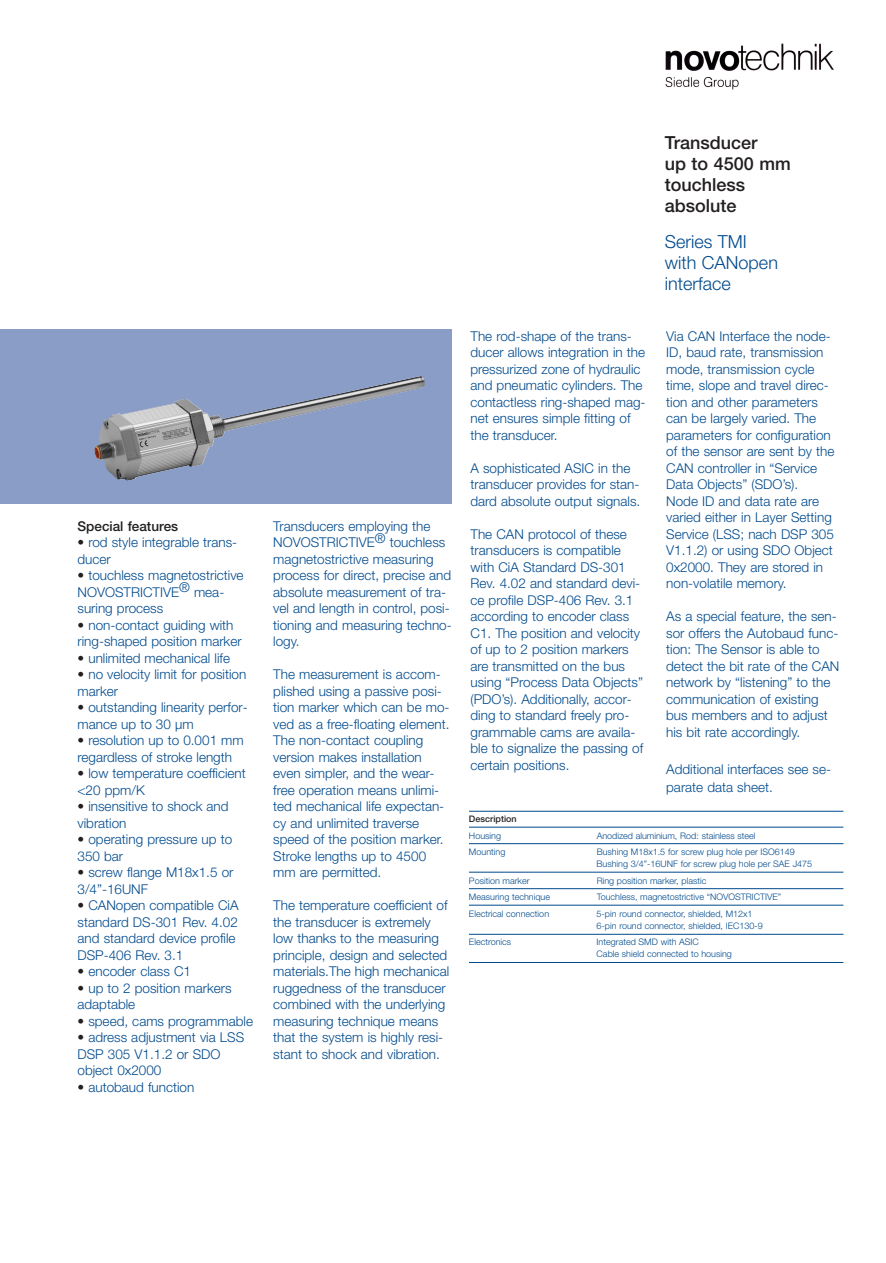
<style>
.page{position:relative;width:886px;height:1263px;background:#fff}
.page>*{position:absolute;margin:0;border:0;box-sizing:border-box;transform-origin:0 0}
.t1{font:500 18px/21px "Helvetica Neue";color:#231f20}
.t2{font:300 18px/21px "Helvetica Neue";color:#004a8d}
.t3{font:300 13.5px/16.5px "Helvetica Neue";color:#004a8d}
.t4{font:500 13.5px "Helvetica Neue";color:#231f20}
.t5{font:300 9px/12px "Helvetica Neue";color:#004a8d}
.t6{font:500 9px "Helvetica Neue";color:#231f20}
.s1{color:#231f20}
</style>
<div class="page">
<div style="left:0;top:330px;width:452px;height:174px;background:#8a9dc7"></div>
<img style="left:665px;top:43px;width:169px;height:47px">
<img style="left:95px;top:376px;width:329px;height:105px">
<hr style="left:469px;top:811px;width:374px;height:1px;background:#004a8d">
<hr style="left:469px;top:827px;width:374px;height:1px;background:#004a8d">
<hr style="left:469px;top:843px;width:374px;height:1px;background:#004a8d">
<hr style="left:469px;top:872px;width:374px;height:1px;background:#004a8d">
<hr style="left:469px;top:888px;width:374px;height:1px;background:#004a8d">
<hr style="left:469px;top:905px;width:374px;height:1px;background:#004a8d">
<hr style="left:469px;top:934px;width:374px;height:1px;background:#004a8d">
<hr style="left:469px;top:962px;width:374px;height:1px;background:#004a8d">
<p class="t4" style="left:77px;top:521px;width:102px">Special features</p>
<p class="t3" style="left:77px;top:534px;width:161px"><span class="s1">•</span> rod style integrable trans&shy;ducer</p>
<p class="t3" style="left:77px;top:567px;width:168px"><span class="s1">•</span> touchless magnetostrictive<br>NOVOSTRICTIVE® mea&shy;suring process</p>
<p class="t3" style="left:77px;top:616px;width:166px"><span class="s1">•</span> non-contact guiding with ring-shaped position marker</p>
<p class="t3" style="left:77px;top:649px;width:154px"><span class="s1">•</span> unlimited mechanical life</p>
<p class="t3" style="left:77px;top:666px;width:170px"><span class="s1">•</span> no velocity limit for position marker</p>
<p class="t3" style="left:77px;top:699px;width:172px"><span class="s1">•</span> outstanding linearity perfor&shy;mance up to 30 µm</p>
<p class="t3" style="left:77px;top:732px;width:168px"><span class="s1">•</span> resolution up to 0.001 mm regardless of stroke length</p>
<p class="t3" style="left:77px;top:765px;width:170px"><span class="s1">•</span> low temperature coefficient &lt;20 ppm/K</p>
<p class="t3" style="left:77px;top:798px;width:153px"><span class="s1">•</span> insensitive to shock and vibration</p>
<p class="t3" style="left:77px;top:831px;width:156px"><span class="s1">•</span> operating pressure up to<br>350 bar</p>
<p class="t3" style="left:77px;top:864px;width:157px"><span class="s1">•</span> screw flange M18x1.5 or<br>3/4”-16UNF</p>
<p class="t3" style="left:77px;top:897px;width:162px"><span class="s1">•</span> CANopen compatible CiA standard DS-301 Rev. 4.02 and standard device profile<br>DSP-406 Rev. 3.1</p>
<p class="t3" style="left:77px;top:963px;width:115px"><span class="s1">•</span> encoder class C1</p>
<p class="t3" style="left:77px;top:979px;width:155px"><span class="s1">•</span> up to 2 position markers adaptable</p>
<p class="t3" style="left:77px;top:1012px;width:177px"><span class="s1">•</span> speed, cams programmable</p>
<p class="t3" style="left:77px;top:1029px;width:168px"><span class="s1">•</span> adress adjustment via LSS<br>DSP 305 V1.1.2 or SDO object 0x2000</p>
<p class="t3" style="left:77px;top:1078px;width:118px"><span class="s1">•</span> autobaud function</p>
<p class="t3" style="left:273px;top:517px;width:180px">Transducers employing the<br>NOVOSTRICTIVE® touchless magnetostrictive measuring process for direct, precise and absolute measurement of tra&shy;vel and length in control, posi&shy;tioning and measuring techno&shy;logy.</p>
<p class="t3" style="left:273px;top:666px;width:178px">The measurement is accom&shy;plished using a passive posi&shy;tion marker which can be mo&shy;ved as a free-floating element.<br>The non-contact coupling version makes installation even simpler, and the wear&shy;free operation means unlimi&shy;ted mechanical life expectan&shy;cy and unlimited traverse speed of the position marker.<br>Stroke lengths up to 4500 mm are permitted.</p>
<p class="t3" style="left:273px;top:897px;width:178px">The temperature coefficient of the transducer is extremely low thanks to the measuring principle, design and selected materials.The high mechanical ruggedness of the transducer combined with the underlying measuring technique means that the system is highly resi&shy;stant to shock and vibration.</p>
<p class="t3" style="left:470px;top:327px;width:177px">The rod-shape of the trans&shy;ducer allows integration in the pressurized zone of hydraulic and pneumatic cylinders. The contactless ring-shaped mag&shy;net ensures simple fitting of the transducer.</p>
<p class="t3" style="left:470px;top:459px;width:171px">A sophisticated ASIC in the transducer provides for stan&shy;dard absolute output signals.</p>
<p class="t3" style="left:470px;top:525px;width:174px">The CAN protocol of these transducers is compatible with CiA Standard DS-301<br>Rev. 4.02 and standard devi&shy;ce profile DSP-406 Rev. 3.1 according to encoder class<br>C1. The position and velocity of up to 2 position markers are transmitted on the bus using “Process Data Objects” (PDO’s). Additionally, accor&shy;ding to standard freely pro&shy;grammable cams are availa&shy;ble to signalize the passing of certain positions.</p>
<h1 class="t1" style="left:664px;top:134px;width:127px">Transducer<br>up to 4500 mm touchless absolute</h1>
<h1 class="t2" style="left:664px;top:231px;width:115px">Series TMI with CANopen interface</h1>
<p class="t3" style="left:666px;top:327px;width:170px">Via CAN Interface the node-<br>ID, baud rate, transmission mode, transmission cycle time, slope and travel direc&shy;tion and other parameters can be largely varied. The parameters for configuration of the sensor are sent by the<br>CAN controller in “Service<br>Data Objects” (SDO’s).<br>Node ID and data rate are varied either in Layer Setting<br>Service (LSS; nach DSP 305<br>V1.1.2) or using SDO Object<br>0x2000. They are stored in non-volatile memory.</p>
<p class="t3" style="left:666px;top:608px;width:175px">As a special feature, the sen&shy;sor offers the Autobaud func&shy;tion: The Sensor is able to detect the bit rate of the CAN network by “listening” to the communication of existing bus members and to adjust his bit rate accordingly.</p>
<p class="t3" style="left:666px;top:760px;width:166px;line-height:18px">Additional interfaces see se&shy;parate data sheet.</p>
<p class="t6" style="left:469px;top:816px;width:49px">Description</p>
<p class="t5" style="left:469px;top:829px;width:34px">Housing</p>
<p class="t5" style="left:596px;top:829px;width:160px">Anodized aluminium, Rod: stainless steel</p>
<p class="t5" style="left:469px;top:846px;width:38px">Mounting</p>
<p class="t5" style="left:596px;top:846px;width:217px">Bushing M18x1.5 for screw plug hole per ISO6149<br>Bushing 3/4”-16UNF for screw plug hole per SAE J475</p>
<p class="t5" style="left:469px;top:874px;width:62px">Position marker</p>
<p class="t5" style="left:596px;top:874px;width:111px">Ring position marker, plastic</p>
<p class="t5" style="left:469px;top:891px;width:83px">Measuring technique</p>
<p class="t5" style="left:596px;top:891px;width:186px">Touchless, magnetostrictive “NOVOSTRICTIVE”</p>
<p class="t5" style="left:469px;top:907px;width:82px">Electrical connection</p>
<p class="t5" style="left:596px;top:907px;width:168px">5-pin round connector, shielded, M12x1<br>6-pin round connector, shielded, IEC130-9</p>
<p class="t5" style="left:469px;top:936px;width:44px">Electronics</p>
<p class="t5" style="left:596px;top:936px;width:137px">Integrated SMD with ASIC<br>Cable shield connected to housing</p>
</div>
